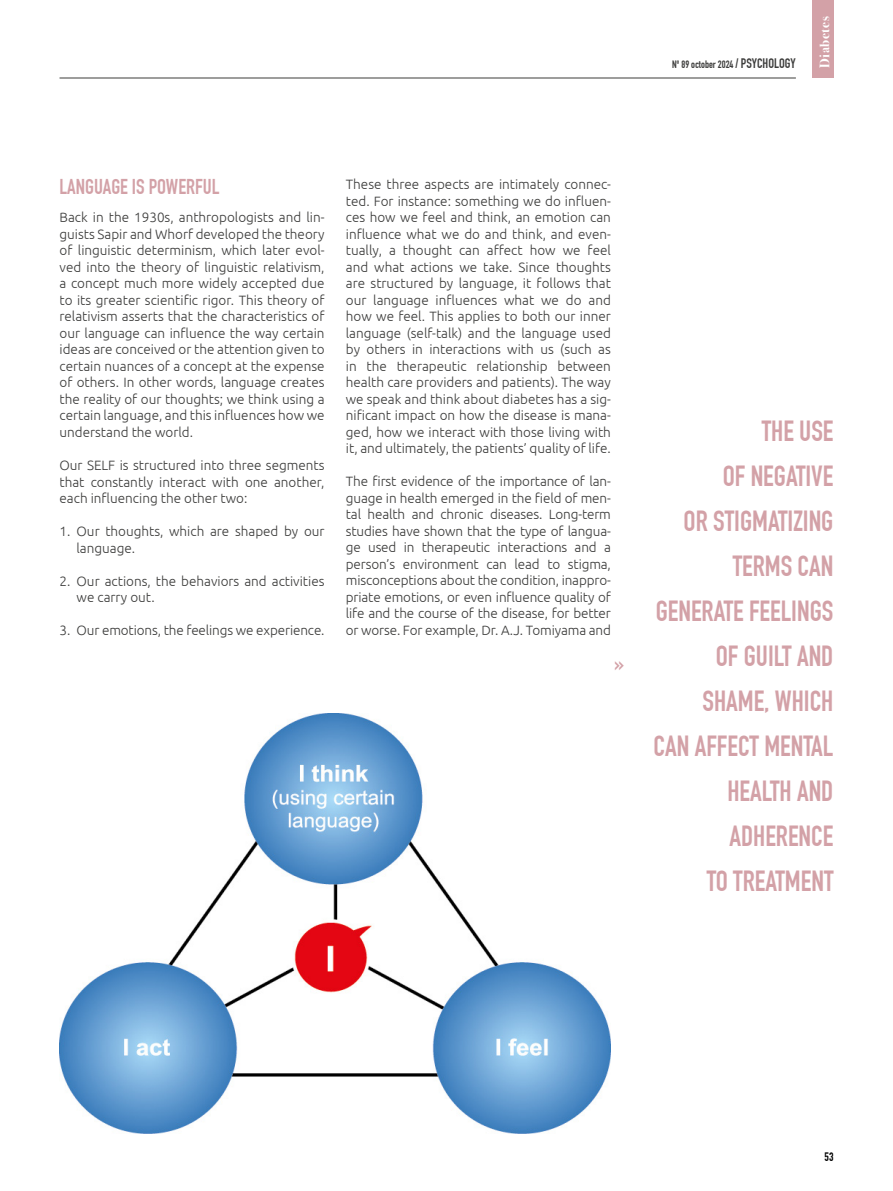
<style>
.page{position:relative;width:893px;height:1191px;background:#fff}
.page>*{position:absolute;margin:0;border:0;box-sizing:border-box;transform-origin:0 0}
.t1{font:28.5px/45px "DIN Engschrift Std";color:#d3a1a7;text-align:right}
.t2{font:22.5px "DIN Engschrift Std";color:#d3a1a7}
.t3{font:21px "DIN Engschrift Std";color:#d3a1a7}
.t4{font:300 13.5px/16.5px "Ubuntu";color:#3c3c3b;text-align:justify}
.t5{font:700 13.5px "Bodoni Svty Two ITCTT";letter-spacing:.04em;color:#fff}
.t6{font:12px "DIN Engschrift Std";color:#000}
.t7{font:10.5px "DIN Engschrift Std";color:#3c3c3b}
.s1{font-size:13.5px}
</style>
<div class="page">
<hr style="left:60px;top:78px;width:736px;height:1px;background:#3c3c3b">
<div style="left:812px;top:0;width:21px;height:78px;background:#d3a1a7"></div>
<img style="left:60px;top:713px;width:551px;height:420px">
<p class="t7" style="left:672px;top:58px;width:125px">Nº 89 october 2024 <span class="s1">/ PSYCHOLOGY</span></p>
<p class="t5" style="left:813px;top:68px;width:53px;rotate:-90deg">Diabetes</p>
<h3 class="t3" style="left:60px;top:174px;width:162px">LANGUAGE IS POWERFUL</h3>
<p class="t4" style="left:60px;top:209px;width:267px">Back in the 1930s, anthropologists and lin&shy;guists Sapir and Whorf developed the theory of linguistic determinism, which later evol&shy;ved into the theory of linguistic relativism, a concept much more widely accepted due to its greater scientific rigor. This theory of relativism asserts that the characteristics of our language can influence the way certain ideas are conceived or the attention given to certain nuances of a concept at the expense of others. In other words, language creates the reality of our thoughts; we think using a certain language, and this influences how we understand the world.</p>
<p class="t4" style="left:60px;top:456px;width:267px">Our SELF is structured into three segments that constantly interact with one another, each influencing the other two:</p>
<p class="t4" style="left:77px;top:522px;width:250px;text-indent:-17px">1. Our thoughts, which are shaped by our language.</p>
<p class="t4" style="left:77px;top:572px;width:250px;text-indent:-17px">2. Our actions, the behaviors and activities we carry out.</p>
<p class="t4" style="left:60px;top:621px;width:267px">3. Our emotions, the feelings we experience.</p>
<p class="t4" style="left:346px;top:176px;width:267px">These three aspects are intimately connec&shy;ted. For instance: something we do influen&shy;ces how we feel and think, an emotion can influence what we do and think, and even&shy;tually, a thought can affect how we feel and what actions we take. Since thoughts are structured by language, it follows that our language influences what we do and how we feel. This applies to both our inner language (self-talk) and the language used by others in interactions with us (such as in the therapeutic relationship between health care providers and patients). The way we speak and think about diabetes has a sig&shy;nificant impact on how the disease is mana&shy;ged, how we interact with those living with it, and ultimately, the patients’ quality of life.</p>
<p class="t4" style="left:346px;top:473px;width:267px">The first evidence of the importance of lan&shy;guage in health emerged in the field of men&shy;tal health and chronic diseases. Long-term studies have shown that the type of langua&shy;ge used in therapeutic interactions and a person’s environment can lead to stigma, misconceptions about the condition, inappro&shy;priate emotions, or even influence quality of life and the course of the disease, for better or worse. For example, Dr. A.J. Tomiyama and</p>
<h2 class="t2" style="left:614px;top:651px;width:11px">»</h2>
<h1 class="t1" style="left:654px;top:409px;width:181px">THE USE<br>OF NEGATIVE<br>OR STIGMATIZING<br>TERMS CAN<br>GENERATE FEELINGS<br>OF GUILT AND<br>SHAME, WHICH<br>CAN AFFECT MENTAL<br>HEALTH AND<br>ADHERENCE<br>TO TREATMENT</h1>
<p class="t6" style="left:824px;top:1149px;width:10px">53</p>
</div>
